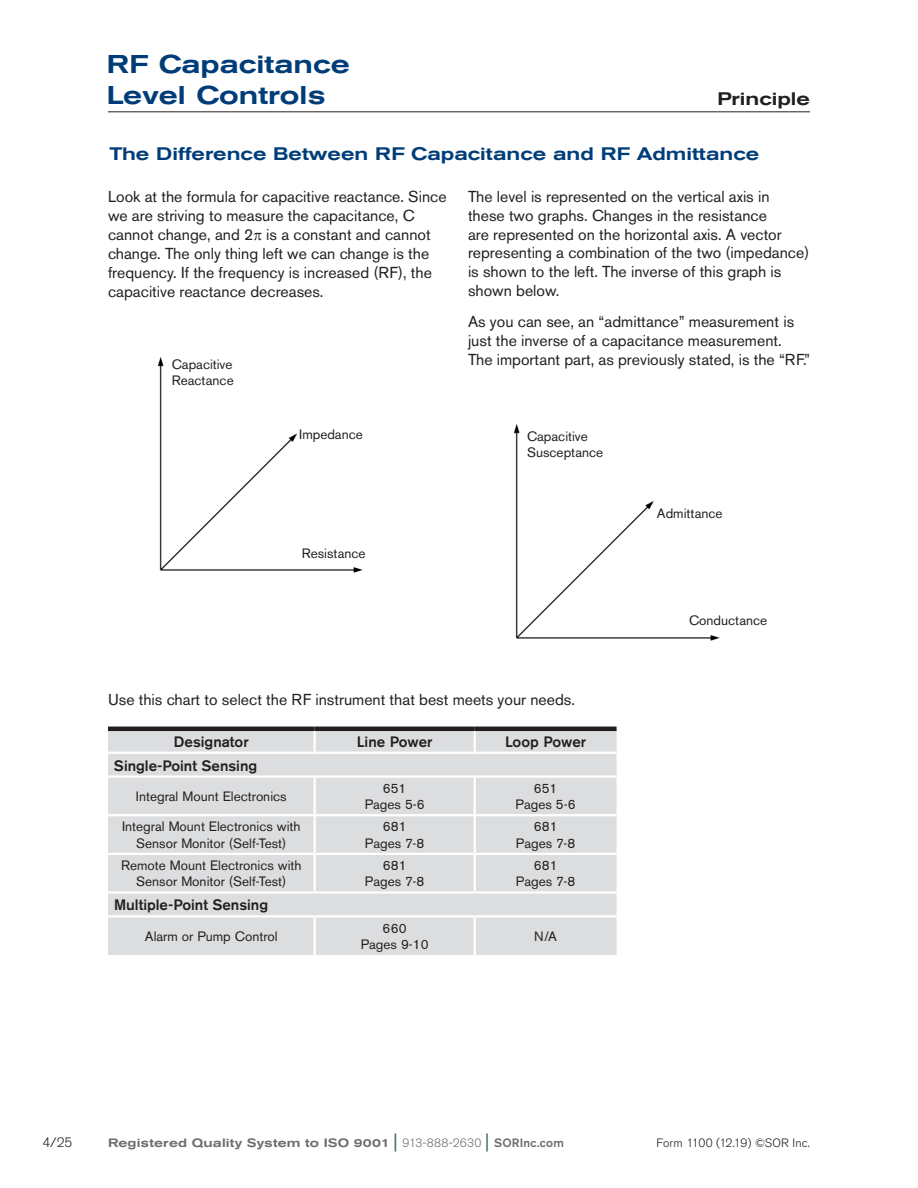
<style>
.page{position:relative;width:918px;height:1188px;background:#fff}
.page>*{position:absolute;margin:0;border:0;box-sizing:border-box;transform-origin:0 0}
.t1{font:500 expanded 25.5px/30.6px "Akzidenz Grotesk BE";color:#003d78}
.t2{font:500 expanded 18px "Akzidenz Grotesk BE";color:#003d78}
.t3{font:500 expanded 18px "Akzidenz Grotesk BE";color:#231f20}
.t4{font:15.75px/18.9px "Akzidenz Grotesk BE";color:#231f20}
.t5{font:500 15px "Akzidenz Grotesk BE";color:#231f20}
.t6{font:13.5px/16.5px "Akzidenz Grotesk BE";color:#231f20;text-align:center}
.t7{font:300 13.5px "Akzidenz Grotesk BE";color:#231f20}
.t8{font:500 expanded 12px "Akzidenz Grotesk BE";letter-spacing:.015em;color:#6c6d70}
.t9{font:300 12px "Akzidenz Grotesk BE";letter-spacing:.015em;color:#231f20}
.s1{font-weight:400;font-stretch:normal;font-size:18px;color:#327159}
.s2{font-weight:300;font-stretch:normal}
.s3{font-stretch:normal}
</style>
<div class="page">
<hr style="left:108px;top:111px;width:702px;height:1px;background:#231f20">
<img style="left:157px;top:357px;width:206px;height:216px">
<img style="left:513px;top:424px;width:207px;height:217px">
<div style="left:108px;top:731px;width:509px;height:224px;background:#dcdddf"></div>
<hr style="left:108px;top:727px;width:207px;height:4px;background:#231f20">
<hr style="left:315px;top:727px;width:160px;height:4px;background:#231f20">
<hr style="left:475px;top:727px;width:142px;height:4px;background:#231f20">
<hr style="left:314px;top:731px;width:2px;height:21px;background:#fff">
<hr style="left:474px;top:731px;width:2px;height:21px;background:#fff">
<hr style="left:108px;top:752px;width:207px;height:2px;background:#fff">
<hr style="left:315px;top:752px;width:160px;height:2px;background:#fff">
<hr style="left:475px;top:752px;width:142px;height:2px;background:#fff">
<hr style="left:108px;top:775px;width:207px;height:3px;background:#fff">
<hr style="left:315px;top:775px;width:160px;height:3px;background:#fff">
<hr style="left:314px;top:778px;width:2px;height:36px;background:#fff">
<hr style="left:475px;top:775px;width:142px;height:3px;background:#fff">
<hr style="left:474px;top:778px;width:2px;height:36px;background:#fff">
<hr style="left:108px;top:814px;width:207px;height:2px;background:#fff">
<hr style="left:315px;top:814px;width:160px;height:2px;background:#fff">
<hr style="left:314px;top:816px;width:2px;height:37px;background:#fff">
<hr style="left:475px;top:814px;width:142px;height:2px;background:#fff">
<hr style="left:474px;top:816px;width:2px;height:37px;background:#fff">
<hr style="left:108px;top:853px;width:207px;height:2px;background:#fff">
<hr style="left:315px;top:853px;width:160px;height:2px;background:#fff">
<hr style="left:314px;top:855px;width:2px;height:36px;background:#fff">
<hr style="left:475px;top:853px;width:142px;height:2px;background:#fff">
<hr style="left:474px;top:855px;width:2px;height:36px;background:#fff">
<hr style="left:108px;top:891px;width:207px;height:3px;background:#fff">
<hr style="left:315px;top:891px;width:160px;height:3px;background:#fff">
<hr style="left:475px;top:891px;width:142px;height:3px;background:#fff">
<hr style="left:108px;top:915px;width:207px;height:3px;background:#fff">
<hr style="left:315px;top:915px;width:160px;height:3px;background:#fff">
<hr style="left:314px;top:918px;width:2px;height:37px;background:#fff">
<hr style="left:475px;top:915px;width:142px;height:3px;background:#fff">
<hr style="left:474px;top:918px;width:2px;height:37px;background:#fff">
<h1 class="t1" style="left:107px;top:49px;width:245px">RF Capacitance<br>Level Controls</h1>
<p class="t3" style="left:717px;top:88px;width:94px">Principle</p>
<p class="t2" style="left:109px;top:143px;width:651px">The Difference Between RF Capacitance and RF Admittance</p>
<p class="t4" style="left:108px;top:187px;width:340px">Look at the formula for capacitive reactance. Since we are striving to measure the capacitance, C cannot change, and 2 is a constant and cannot change. The only thing left we can change is the frequency. If the frequency is increased (RF), the capacitive reactance decreases.</p>
<p class="t6" style="left:172px;top:356px;width:63px;text-align:left">Capacitive<br>Reactance</p>
<p class="t6" style="left:299px;top:426px;width:65px">Impedance</p>
<p class="t6" style="left:302px;top:545px;width:65px">Resistance</p>
<p class="t4" style="left:468px;top:187px;width:343px">The level is represented on the vertical axis in these two graphs. Changes in the resistance<br>are represented on the horizontal axis. A vector representing a combination of the two (impedance) is shown to the left. The inverse of this graph is shown below.</p>
<p class="t4" style="left:468px;top:312px;width:343px">As you can see, an “admittance” measurement is just the inverse of a capacitance measurement.<br>The important part, as previously stated, is the “RF.”</p>
<p class="t6" style="left:527px;top:428px;width:78px;text-align:left">Capacitive<br>Susceptance</p>
<p class="t6" style="left:657px;top:505px;width:67px">Admittance</p>
<p class="t6" style="left:689px;top:612px;width:80px">Conductance</p>
<p class="t4" style="left:108px;top:690px;width:469px">Use this chart to select the RF instrument that best meets your needs.</p>
<p class="t5" style="left:174px;top:732px;width:76px">Designator</p>
<p class="t5" style="left:357px;top:732px;width:77px">Line Power</p>
<p class="t5" style="left:505px;top:732px;width:83px">Loop Power</p>
<p class="t5" style="left:114px;top:756px;width:145px">Single-Point Sensing</p>
<p class="t6" style="left:136px;top:788px;width:152px">Integral Mount Electronics</p>
<p class="t6" style="left:365px;top:780px;width:61px">651<br>Pages 5-6</p>
<p class="t6" style="left:516px;top:780px;width:61px">651<br>Pages 5-6</p>
<p class="t6" style="left:122px;top:818px;width:180px">Integral Mount Electronics with<br>Sensor Monitor (Self-Test)</p>
<p class="t6" style="left:365px;top:818px;width:61px">681<br>Pages 7-8</p>
<p class="t6" style="left:516px;top:818px;width:61px">681<br>Pages 7-8</p>
<p class="t6" style="left:121px;top:857px;width:182px">Remote Mount Electronics with<br>Sensor Monitor (Self-Test)</p>
<p class="t6" style="left:365px;top:857px;width:61px">681<br>Pages 7-8</p>
<p class="t6" style="left:516px;top:857px;width:61px">681<br>Pages 7-8</p>
<p class="t5" style="left:114px;top:896px;width:156px">Multiple-Point Sensing</p>
<p class="t6" style="left:145px;top:928px;width:134px">Alarm or Pump Control</p>
<p class="t6" style="left:361px;top:920px;width:69px">660<br>Pages 9-10</p>
<p class="t6" style="left:534px;top:928px;width:24px">N/A</p>
<p class="t7" style="left:42px;top:1134px;width:32px">4/25</p>
<p class="t8" style="left:108px;top:1136px;width:457px">Registered Quality System to ISO 9001 <span class="s1">|</span> <span class="s2">913-888-2630</span> <span class="s1">|</span> <span class="s3">SORInc.com</span></p>
<p class="t9" style="left:656px;top:1136px;width:155px">Form 1100 (12.19) ©SOR Inc.</p>
</div>
